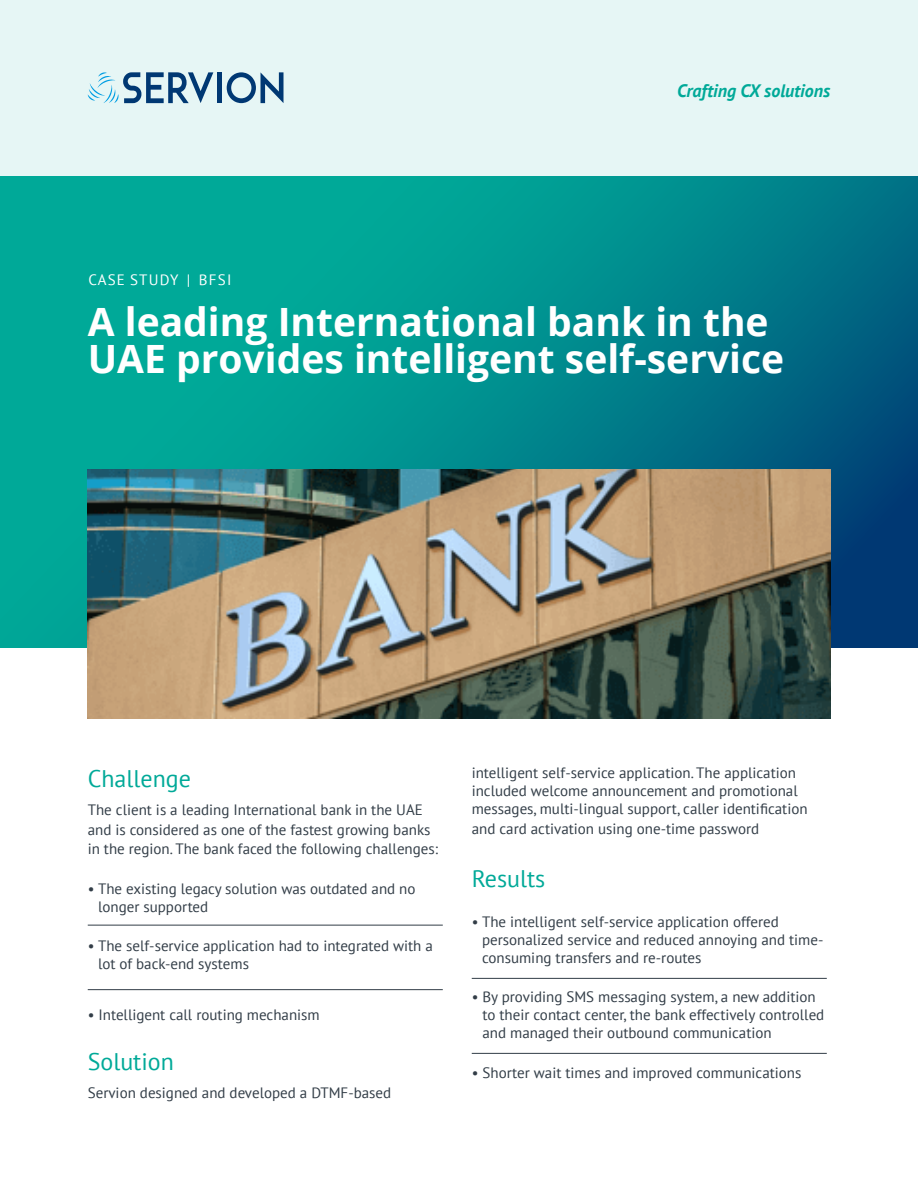
<style>
.page{position:relative;width:918px;height:1188px;background:#fff}
.page>*{position:absolute;margin:0;border:0;box-sizing:border-box;transform-origin:0 0}
.t1{font:700 39px/36.6px "Open Sans";color:#fff}
.Body_Copy{font:24px "PT Sans";color:#00a998}
.Head_1{font:24px "PT Sans";color:#00a998}
.Body_Copy-2{font:italic 700 18px "PT Sans";color:#00a998}
.Body_Copy-3{font:15px/18px "PT Sans";color:#323d47}
.t2{font:15px "PT Sans";letter-spacing:.08em;color:#fff}
</style>
<div class="page">
<svg style="left:0;top:176px;width:918px;height:472px;background:#008d8e"></svg>
<div style="left:0;top:0;width:918px;height:176px;background:#e6f6f5"></div>
<img style="left:88px;top:470px;width:742px;height:248px">
<svg style="left:227px;top:72px;width:57px;height:31px"></svg>
<hr style="left:218px;top:72px;width:4px;height:31px;background:#003873">
<svg style="left:88px;top:72px;width:125px;height:31px"></svg>
<hr style="left:88px;top:925px;width:355px;height:1px;background:#323d47">
<hr style="left:88px;top:989px;width:355px;height:1px;background:#323d47">
<hr style="left:472px;top:1053px;width:355px;height:1px;background:#323d47">
<hr style="left:472px;top:978px;width:355px;height:1px;background:#323d47">
<p class="t2" style="left:88px;top:270px;width:145px">CASE STUDY | BFSI</p>
<p class="Body_Copy-2" style="left:677px;top:79px;width:155px">Crafting CX solutions</p>
<p class="t1" style="left:88px;top:303px;width:698px">A leading International bank in the<br>UAE provides intelligent self-service</p>
<p class="Head_1" style="left:88px;top:763px;width:105px">Challenge</p>
<p class="Body_Copy-3" style="left:88px;top:800px;width:352px;line-height:19.5px">The client is a leading International bank in the UAE and is considered as one of the fastest growing banks in the region. The bank faced the following challenges:</p>
<p class="Body_Copy-3" style="left:98px;top:879px;width:319px;text-indent:-10px">• The existing legacy solution was outdated and no longer supported</p>
<p class="Body_Copy-3" style="left:98px;top:937px;width:336px;text-indent:-10px">• The self-service application had to integrated with a lot of back-end systems</p>
<p class="Body_Copy-3" style="left:88px;top:1005px;width:233px">• Intelligent call routing mechanism</p>
<p class="Body_Copy" style="left:88px;top:1047px;width:88px">Solution</p>
<p class="Body_Copy-3" style="left:88px;top:1083px;width:305px">Servion designed and developed a DTMF-based</p>
<p class="Body_Copy-3" style="left:472px;top:763px;width:337px">intelligent self-service application. The application included welcome announcement and promotional messages, multi-lingual support, caller identification</p>
<p class="Body_Copy-3" style="left:472px;top:819px;width:289px">and card activation using one-time password</p>
<p class="Body_Copy" style="left:472px;top:863px;width:75px">Results</p>
<p class="Body_Copy-3" style="left:482px;top:912px;width:343px;text-indent:-10px">• The intelligent self-service application offered personalized service and reduced annoying and time&shy;consuming transfers and re-routes</p>
<p class="Body_Copy-3" style="left:483px;top:988px;width:343px;text-indent:-11px">• By providing SMS messaging system, a new addition to their contact center, the bank effectively controlled and managed their outbound communication</p>
<p class="Body_Copy-3" style="left:472px;top:1063px;width:331px">• Shorter wait times and improved communications</p>
</div>
